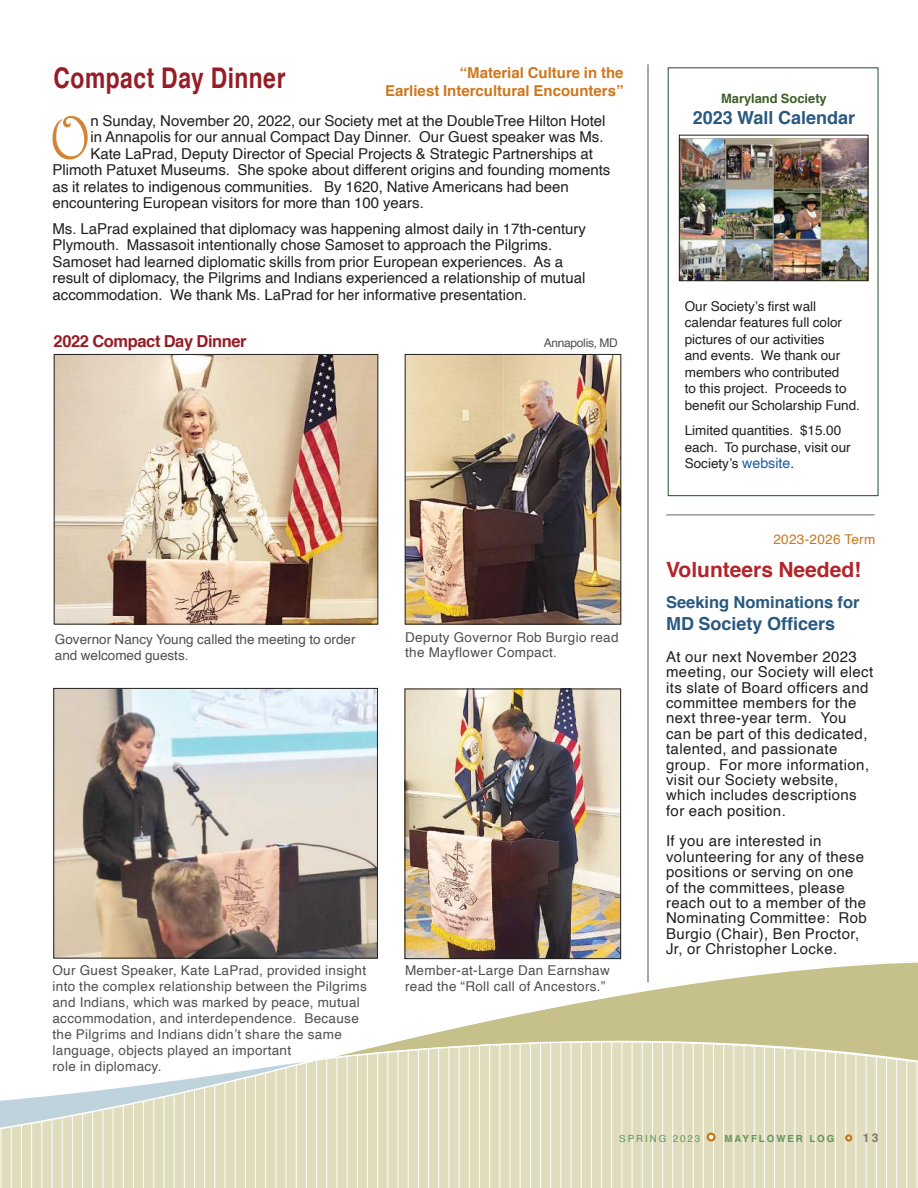
<style>
.page{position:relative;width:918px;height:1188px;background:#fff}
.page>*{position:absolute;margin:0;border:0;box-sizing:border-box;transform-origin:0 0}
.t1{font:61.2px "Harrington";color:#d38433}
.t2{font:700 28.5px "Helvetica";letter-spacing:.025em;color:#961d25;scale:.8 1}
.t3{font:700 21px "Helvetica";color:#b2252a}
.t4{font:700 18px "Helvetica";color:#2a5980}
.t5{font:700 16.5px "Helvetica";color:#2a5980}
.t6{font:700 16.5px "Helvetica";letter-spacing:-.025em;color:#961d25}
.t7{font:15px/16.5px "Helvetica";color:#221f1f}
.t8{font:15px/15.3px "Helvetica";letter-spacing:.025em;color:#221f1f}
.t9{font:700 15px/18px "Helvetica";color:#ce771d;text-align:right}
.t10{font:13.5px/15.9px "Helvetica";letter-spacing:.025em;color:#4e4f51}
.t11{font:13.5px/16.5px "Helvetica";color:#221f1f}
.t12{font:13.5px/15.9px "Helvetica";color:#4e4f51}
.t13{font:13.5px "Helvetica";letter-spacing:.025em;color:#ce771d}
.t14{font:700 12.9px "Helvetica";color:#3c5e27}
.t15{font:12px "Helvetica";letter-spacing:-.025em;color:#4e4f51}
.t16{font:700 12px "Helvetica";color:#7e756f}
.t17{font:700 9.75px "Helvetica";letter-spacing:.2em;color:#61965b}
.t18{font:9.75px "Helvetica";letter-spacing:.2em;color:#61965b}
.s1{font-size:14.25px;color:#1f5d9e}
</style>
<div class="page">
<svg style="left:0;top:931px;width:918px;height:257px"></svg>
<div style="left:707px;top:1133px;width:9px;height:9px;border:2px solid #cb7616;border-radius:50%"></div>
<div style="left:845px;top:1134px;width:7px;height:8px;border:2px solid #cb7616;border-radius:50%"></div>
<img style="left:56px;top:356px;width:320px;height:266px">
<div style="left:54px;top:354px;width:324px;height:270px;border:1px solid #221f1f"></div>
<img style="left:407px;top:356px;width:212px;height:266px">
<div style="left:405px;top:354px;width:216px;height:270px;border:1px solid #221f1f"></div>
<img style="left:407px;top:691px;width:212px;height:266px">
<div style="left:405px;top:689px;width:216px;height:270px;border:1px solid #221f1f"></div>
<img style="left:56px;top:690px;width:320px;height:266px">
<div style="left:54px;top:688px;width:324px;height:270px;border:1px solid #221f1f"></div>
<hr style="left:648px;top:64px;width:1px;height:918px;background:#585049">
<hr style="left:666px;top:515px;width:208px;height:1px;background:#6c625a">
<img style="left:681px;top:139px;width:185px;height:140px">
<div style="left:679px;top:135px;width:189px;height:146px;border:1px solid #221f1f"></div>
<h2 class="t2" style="left:54px;top:67px;width:292px">Compact Day Dinner</h2>
<p class="t9" style="left:385px;top:65px;width:240px">“Material Culture in the<br>Earliest Intercultural Encounters”</p>
<h1 class="t1" style="left:50px;top:113px;width:42px">O</h1>
<p class="t7" style="left:90px;top:113px;width:517px">n Sunday, November 20, 2022, our Society met at the DoubleTree Hilton Hotel</p>
<p class="t7" style="left:90px;top:130px;width:515px">in Annapolis for our annual Compact Day Dinner. Our Guest speaker was Ms.</p>
<p class="t7" style="left:90px;top:146px;width:504px">Kate LaPrad, Deputy Director of Special Projects &amp; Strategic Partnerships at</p>
<p class="t7" style="left:52px;top:163px;width:559px">Plimoth Patuxet Museums. She spoke about different origins and founding moments</p>
<p class="t7" style="left:52px;top:179px;width:518px">as it relates to indigenous communities. By 1620, Native Americans had been</p>
<p class="t7" style="left:52px;top:196px;width:373px">encountering European visitors for more than 100 years.</p>
<p class="t7" style="left:52px;top:221px;width:535px">Ms. LaPrad explained that diplomacy was happening almost daily in 17th-century Plymouth. Massasoit intentionally chose Samoset to approach the Pilgrims.<br>Samoset had learned diplomatic skills from prior European experiences. As a result of diplomacy, the Pilgrims and Indians experienced a relationship of mutual accommodation. We thank Ms. LaPrad for her informative presentation.</p>
<p class="t6" style="left:54px;top:334px;width:195px">2022 Compact Day Dinner</p>
<p class="t15" style="left:544px;top:337px;width:76px">Annapolis, MD</p>
<p class="t12" style="left:55px;top:632px;width:302px">Governor Nancy Young called the meeting to order and welcomed guests.</p>
<p class="t10" style="left:405px;top:630px;width:215px">Deputy Governor Rob Burgio read the Mayflower Compact.</p>
<p class="t10" style="left:52px;top:963px;width:316px">Our Guest Speaker, Kate LaPrad, provided insight into the complex relationship between the Pilgrims and Indians, which was marked by peace, mutual accommodation, and interdependence. Because the Pilgrims and Indians didn’t share the same language, objects played an important<br>role in diplomacy.</p>
<p class="t10" style="left:405px;top:963px;width:206px">Member-at-Large Dan Earnshaw read the “Roll call of Ancestors.”</p>
<p class="t14" style="left:721px;top:93px;width:107px">Maryland Society</p>
<p class="t4" style="left:693px;top:111px;width:164px">2023 Wall Calendar</p>
<p class="t11" style="left:685px;top:298px;width:177px">Our Society’s first wall calendar features full color pictures of our activities<br>and events. We thank our members who contributed<br>to this project. Proceeds to benefit our Scholarship Fund.</p>
<p class="t11" style="left:685px;top:423px;width:167px">Limited quantities. $15.00 each. To purchase, visit our<br>Society’s <span class="s1">website</span>.</p>
<p class="t13" style="left:773px;top:533px;width:104px">2023-2026 Term</p>
<h3 class="t3" style="left:666px;top:561px;width:197px">Volunteers Needed!</h3>
<p class="t5" style="left:666px;top:596px;width:195px">Seeking Nominations for</p>
<p class="t4" style="left:666px;top:617px;width:171px">MD Society Officers</p>
<p class="t8" style="left:666px;top:650px;width:209px">At our next November 2023 meeting, our Society will elect its slate of Board officers and committee members for the next three-year term. You can be part of this dedicated, talented, and passionate group. For more information, visit our Society website, which includes descriptions for each position.</p>
<p class="t8" style="left:666px;top:835px;width:202px">If you are interested in volunteering for any of these positions or serving on one of the committees, please reach out to a member of the<br>Nominating Committee: Rob<br>Burgio (Chair), Ben Proctor,<br>Jr, or Christopher Locke.</p>
<p class="t18" style="left:619px;top:1134px;width:83px">SPRING 2023</p>
<p class="t17" style="left:724px;top:1134px;width:111px">MAYFLOWER LOG</p>
<p class="t16" style="left:863px;top:1133px;width:17px">13</p>
</div>
